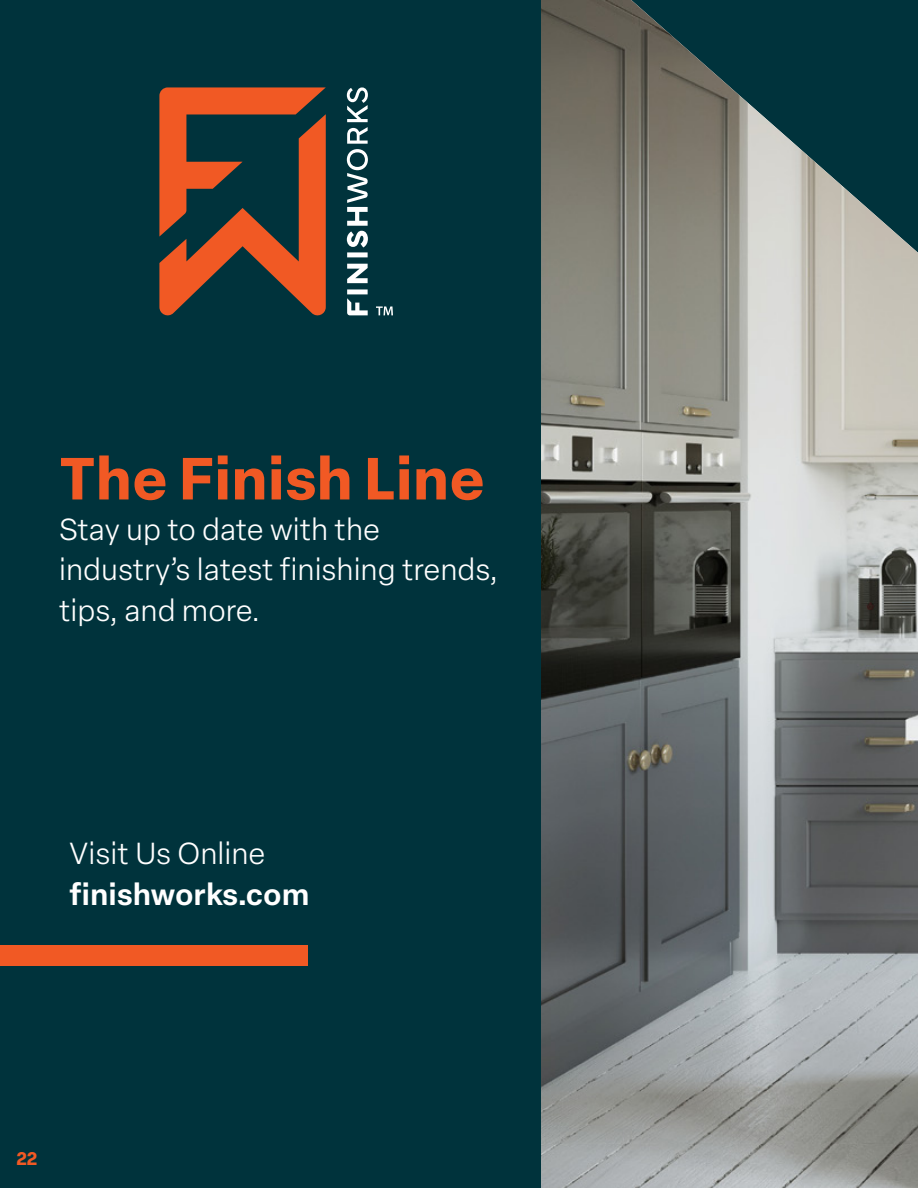
<style>
.page{position:relative;width:918px;height:1188px;background:#fff}
.page>*{position:absolute;margin:0;border:0;box-sizing:border-box;transform-origin:0 0}
.t1{font:700 58.5px "Elza Text";color:#f15924}
.t2{font:300 30px/40.5px "Elza Text";color:#fff}
.t3{font:600 30px "Elza Text";color:#fff}
.t4{font:700 18px "Elza Text";color:#f15924}
</style>
<div class="page">
<img style="left:541px;top:0;width:377px;height:1188px">
<svg style="left:900px;top:0;width:18px;height:285px;background:#1b464c"></svg>
<div style="left:0;top:0;width:541px;height:1188px;background:#00333c"></div>
<div style="left:0;top:945px;width:308px;height:21px;background:#f15924"></div>
<svg style="left:159px;top:87px;width:167px;height:229px"></svg>
<svg style="left:347px;top:87px;width:21px;height:228px"></svg>
<svg style="left:376px;top:306px;width:17px;height:9px"></svg>
<p class="t1" style="left:59px;top:434px;width:427px">The Finish Line</p>
<p class="t2" style="left:59px;top:508px;width:441px">Stay up to date with the industry’s latest finishing trends, tips, and more.</p>
<p class="t2" style="left:70px;top:832px;width:197px">Visit Us Online</p>
<p class="t3" style="left:70px;top:871px;width:241px">finishworks.com</p>
<p class="t4" style="left:17px;top:1144px;width:22px">22</p>
</div>
